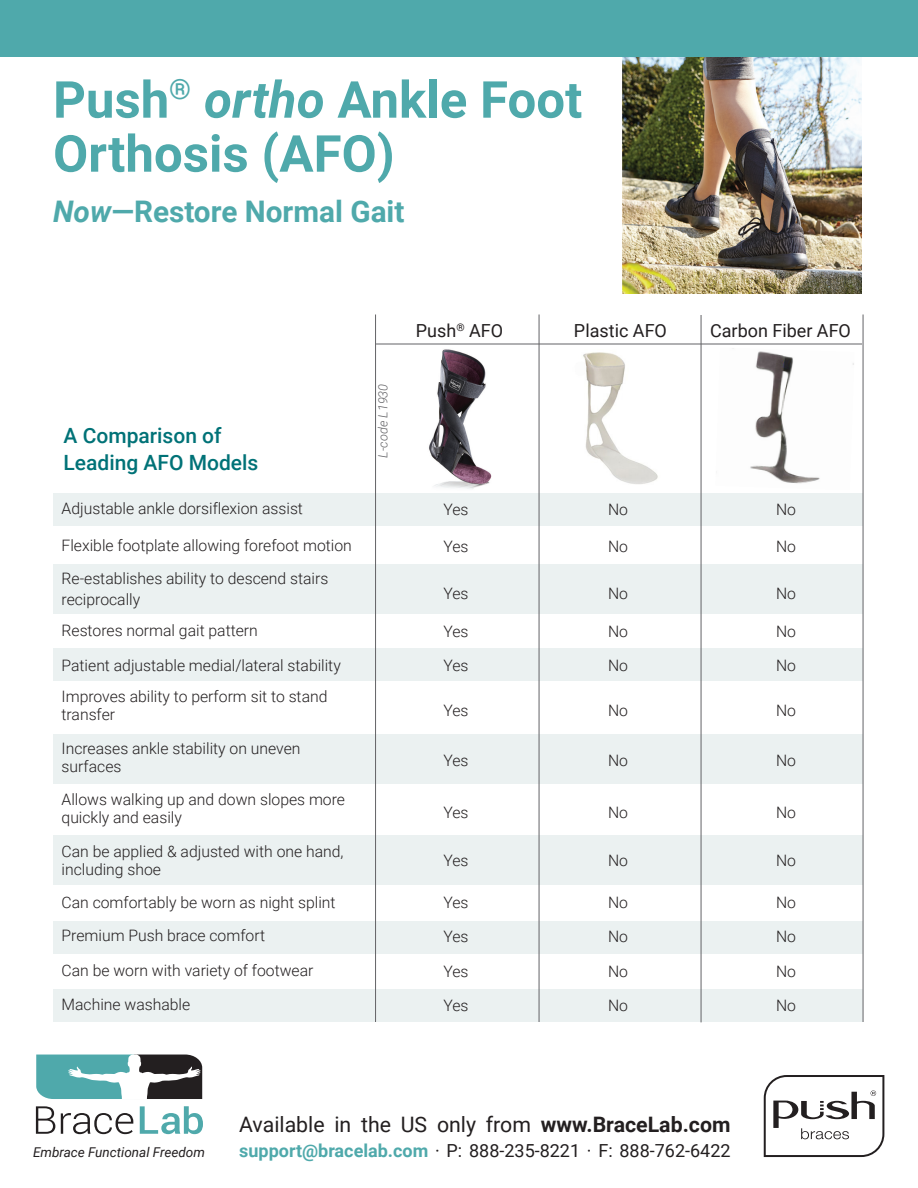
<style>
.page{position:relative;width:918px;height:1188px;background:#fff}
.page>*{position:absolute;margin:0;border:0;box-sizing:border-box;transform-origin:0 0}
.t1{font:700 51px/54px "Roboto";color:#4fa9ab}
.t2{font:700 29.7px "Roboto";color:#4fa9ab}
.t3{font:21.3px "Roboto";color:#231f20}
.t4{font:500 21px/27px "Roboto";color:#007277}
.t5{font:18px "Roboto";color:#231f20}
.t6{font:300 15.75px/34.2px "Roboto";color:#231f20}
.t7{font:italic 13.5px "Roboto";color:#231f20}
.t8{font:italic 300 12.75px "Roboto";color:#636366}
.s1{font-style:italic}
.s2{font-weight:700}
.s3{font-weight:700;color:#4fa9ab}
</style>
<div class="page">
<div style="left:53px;top:921px;width:810px;height:33px;background:#ebf1f1"></div>
<div style="left:53px;top:989px;width:810px;height:33px;background:#ebf1f1"></div>
<div style="left:53px;top:734px;width:810px;height:49px;background:#ebf1f1"></div>
<div style="left:53px;top:835px;width:810px;height:50px;background:#ebf1f1"></div>
<div style="left:53px;top:648px;width:810px;height:33px;background:#ebf1f1"></div>
<div style="left:53px;top:564px;width:810px;height:50px;background:#ebf1f1"></div>
<svg style="left:36px;top:1106px;width:19px;height:28px"></svg>
<svg style="left:61px;top:1113px;width:72px;height:21px"></svg>
<svg style="left:140px;top:1106px;width:63px;height:28px"></svg>
<svg style="left:36px;top:1055px;width:166px;height:44px"></svg>
<svg style="left:764px;top:1075px;width:120px;height:82px"></svg>
<div style="left:53px;top:493px;width:810px;height:33px;background:#ebf1f1"></div>
<hr style="left:863px;top:314px;width:1px;height:708px;background:#636366">
<hr style="left:701px;top:315px;width:1px;height:707px;background:#636366">
<hr style="left:539px;top:314px;width:1px;height:708px;background:#636366">
<hr style="left:375px;top:314px;width:1px;height:708px;background:#636366">
<hr style="left:376px;top:344px;width:486px;height:1px;background:#636366">
<img style="left:733px;top:348px;width:121px;height:136px">
<img style="left:583px;top:352px;width:75px;height:132px">
<img style="left:429px;top:349px;width:63px;height:140px">
<img style="left:623px;top:57px;width:239px;height:236px">
<div style="left:0;top:0;width:918px;height:57px;background:#4fa9ab"></div>
<h1 class="t1" style="left:53px;top:71px;width:531px">Push<sup>®</sup> <span class="s1">ortho</span> Ankle Foot<br>Orthosis (AFO)</h1>
<h2 class="t2" style="left:53px;top:191px;width:353px"><span class="s1">Now</span>—Restore Normal Gait</h2>
<h3 class="t4" style="left:64px;top:421px;width:196px">A Comparison of<br>Leading AFO Models</h3>
<p class="t6" style="left:62px;top:491px;width:243px">Adjustable ankle dorsiflexion assist</p>
<p class="t6" style="left:62px;top:529px;width:292px;line-height:32.5px">Flexible footplate allowing forefoot motion<br>Re-establishes ability to descend stairs</p>
<p class="t6" style="left:62px;top:582px;width:80px">reciprocally</p>
<p class="t6" style="left:62px;top:612px;width:281px;line-height:34.7px">Restores normal gait pattern<br>Patient adjustable medial/lateral stability</p>
<p class="t6" style="left:62px;top:686px;width:267px;line-height:18px">Improves ability to perform sit to stand transfer</p>
<p class="t6" style="left:62px;top:739px;width:240px;line-height:18px">Increases ankle stability on uneven surfaces</p>
<p class="t6" style="left:62px;top:790px;width:285px;line-height:18px">Allows walking up and down slopes more quickly and easily</p>
<p class="t6" style="left:62px;top:841px;width:284px;line-height:18px">Can be applied &amp; adjusted with one hand, including shoe</p>
<p class="t6" style="left:62px;top:885px;width:276px">Can comfortably be worn as night splint</p>
<p class="t6" style="left:62px;top:918px;width:205px">Premium Push brace comfort</p>
<p class="t6" style="left:62px;top:953px;width:253px">Can be worn with variety of footwear</p>
<p class="t6" style="left:62px;top:987px;width:130px">Machine washable</p>
<p class="t8" style="left:374px;top:458px;width:76px;rotate:-90deg">L-code L1930</p>
<p class="t5" style="left:416px;top:318px;width:89px">Push<sup>®</sup> AFO</p>
<p class="t5" style="left:574px;top:318px;width:95px">Plastic AFO</p>
<p class="t5" style="left:710px;top:318px;width:142px">Carbon Fiber AFO</p>
<p class="t6" style="left:444px;top:492px;width:27px">Yes</p>
<p class="t6" style="left:608px;top:492px;width:22px">No</p>
<p class="t6" style="left:608px;top:529px;width:22px">No</p>
<p class="t6" style="left:608px;top:576px;width:22px">No</p>
<p class="t6" style="left:608px;top:613px;width:22px;line-height:34.7px">No<br>No</p>
<p class="t6" style="left:608px;top:692px;width:22px">No</p>
<p class="t6" style="left:608px;top:742px;width:22px">No</p>
<p class="t6" style="left:444px;top:529px;width:27px">Yes</p>
<p class="t6" style="left:444px;top:576px;width:27px">Yes</p>
<p class="t6" style="left:444px;top:613px;width:27px;line-height:34.7px">Yes<br>Yes</p>
<p class="t6" style="left:444px;top:692px;width:27px">Yes</p>
<p class="t6" style="left:444px;top:742px;width:27px">Yes</p>
<p class="t6" style="left:444px;top:795px;width:27px">Yes</p>
<p class="t6" style="left:444px;top:843px;width:27px">Yes</p>
<p class="t6" style="left:444px;top:885px;width:27px;text-align:justify">Yes Yes Yes Yes</p>
<p class="t6" style="left:608px;top:795px;width:22px">No</p>
<p class="t6" style="left:608px;top:843px;width:22px">No</p>
<p class="t6" style="left:608px;top:885px;width:22px;text-align:justify">No No No No</p>
<p class="t6" style="left:776px;top:492px;width:22px">No</p>
<p class="t6" style="left:776px;top:529px;width:22px">No</p>
<p class="t6" style="left:776px;top:576px;width:22px">No</p>
<p class="t6" style="left:776px;top:613px;width:22px;line-height:34.7px">No<br>No</p>
<p class="t6" style="left:776px;top:692px;width:22px">No</p>
<p class="t6" style="left:776px;top:742px;width:22px">No</p>
<p class="t6" style="left:776px;top:795px;width:22px">No</p>
<p class="t6" style="left:776px;top:843px;width:22px">No</p>
<p class="t6" style="left:776px;top:885px;width:22px;text-align:justify">No No No No</p>
<h3 class="t3" style="left:239px;top:1109px;width:493px">Available in the US only from <span class="s2">www.BraceLab.com</span></h3>
<p class="t7" style="left:33px;top:1142px;width:173px">Embrace Functional Freedom</p>
<p class="t5" style="left:239px;top:1138px;width:493px"><span class="s3">support@bracelab.com</span> · P: 888-235-8221 · F: 888-762-6422</p>
</div>
